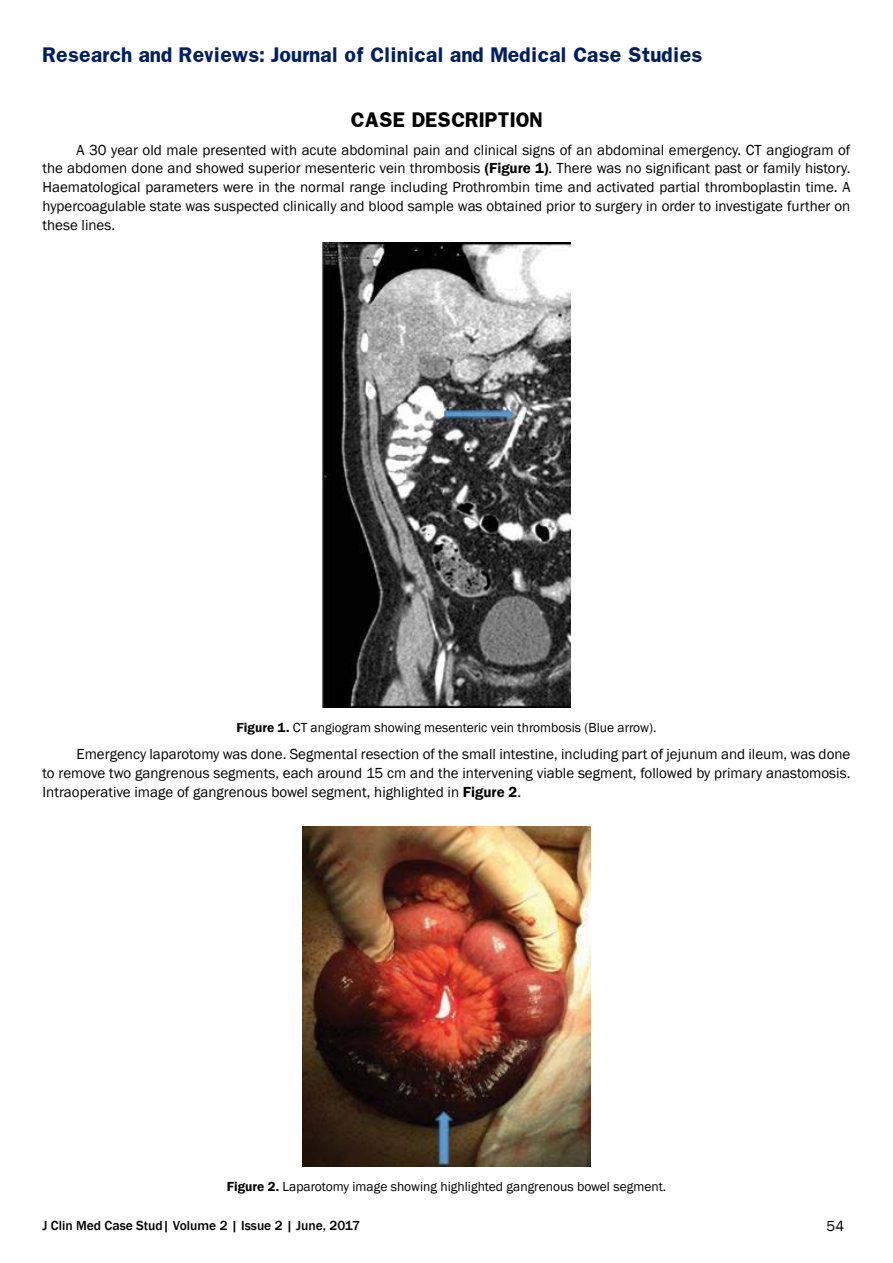
<style>
.page{position:relative;width:893px;height:1263px;background:#fff}
.page>*{position:absolute;margin:0;border:0;box-sizing:border-box;transform-origin:0 0}
.t1{font:700 18px "Franklin";letter-spacing:-.01em;color:#002060}
.SD{font:700 18px "Franklin";color:#000}
.t2{font:15px/18.8px "Franklin Gothic";color:#000;text-align:justify}
.t3{font:13.5px "Franklin Gothic";color:#000}
.t4{font:500 13.5px "Franklin Gothic";color:#000}
.s1{font-weight:600}
</style>
<div class="page">
<img style="left:322px;top:243px;width:249px;height:464px">
<img style="left:302px;top:827px;width:289px;height:339px">
<p class="t1" style="left:43px;top:43px;width:661px">Research and Reviews: Journal of Clinical and Medical Case Studies</p>
<p class="SD" style="left:351px;top:108px;width:193px">CASE DESCRIPTION</p>
<p class="t2" style="left:43px;top:141px;width:809px;text-indent:34px">A 30 year old male presented with acute abdominal pain and clinical signs of an abdominal emergency. CT angiogram of the abdomen done and showed superior mesenteric vein thrombosis <span class="s1">(Figure 1)</span>. There was no significant past or family history.<br>Haematological parameters were in the normal range including Prothrombin time and activated partial thromboplastin time. A hypercoagulable state was suspected clinically and blood sample was obtained prior to surgery in order to investigate further on these lines.</p>
<p class="t3" style="left:236px;top:719px;width:421px"><span class="s1">Figure 1.</span> CT angiogram showing mesenteric vein thrombosis (Blue arrow).</p>
<p class="t2" style="left:43px;top:745px;width:809px;text-indent:34px">Emergency laparotomy was done. Segmental resection of the small intestine, including part of jejunum and ileum, was done to remove two gangrenous segments, each around 15 cm and the intervening viable segment, followed by primary anastomosis.<br>Intraoperative image of gangrenous bowel segment, highlighted in <span class="s1">Figure 2</span>.</p>
<p class="t3" style="left:227px;top:1178px;width:441px"><span class="s1">Figure 2.</span> Laparotomy image showing highlighted gangrenous bowel segment.</p>
<p class="t4" style="left:43px;top:1217px;width:319px">J Clin Med Case Stud| Volume 2 | Issue 2 | June, 2017</p>
<p class="t2" style="left:827px;top:1217px;width:19px">54</p>
</div>
